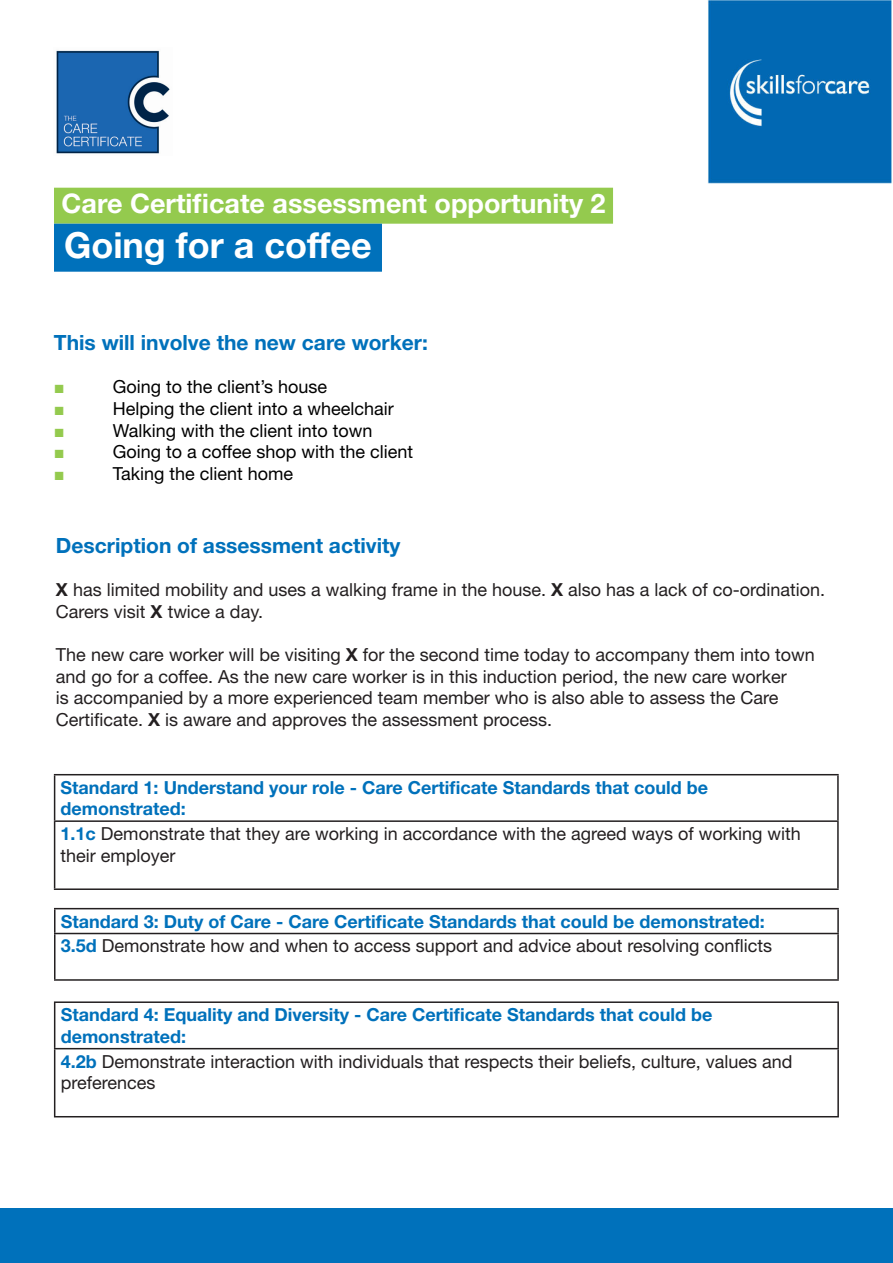
<style>
.page{position:relative;width:893px;height:1263px;background:#fff}
.page>*{position:absolute;margin:0;border:0;box-sizing:border-box;transform-origin:0 0}
.t1{font:700 36px "Helvetica Neue LT Std";color:#fff}
.t2{font:700 27px "Helvetica Neue LT Std";color:#fff}
.t3{font:700 21px "Helvetica Neue LT Std";color:#0071bb}
.t4{font:18px/21.6px "Helvetica Neue LT Std";color:#231f20}
.t5{font:700 18px/21.6px "Helvetica Neue LT Std";color:#0071bb}
.t6{font:18px "Helvetica Neue LT Std";color:#000}
.t7{font:18px "Times New Roman";color:#94ca4e}
.s1{font-weight:700}
.s2{font-weight:700;color:#0071bb}
</style>
<div class="page">
<img style="left:56px;top:50px;width:114px;height:104px">
<div style="left:54px;top:188px;width:559px;height:36px;background:#94ca4e"></div>
<div style="left:54px;top:224px;width:328px;height:48px;background:#0071bb"></div>
<hr style="left:54px;top:774px;width:785px;height:1px;background:#231f20">
<hr style="left:54px;top:775px;width:1px;height:45px;background:#231f20">
<hr style="left:837px;top:775px;width:2px;height:45px;background:#231f20">
<hr style="left:54px;top:820px;width:785px;height:2px;background:#231f20">
<hr style="left:54px;top:822px;width:1px;height:66px;background:#231f20">
<hr style="left:837px;top:822px;width:2px;height:66px;background:#231f20">
<hr style="left:54px;top:888px;width:785px;height:2px;background:#231f20">
<img style="left:708px;top:0;width:185px;height:183px">
<div style="left:0;top:1209px;width:893px;height:54px;background:#0071bb"></div>
<hr style="left:54px;top:908px;width:785px;height:1px;background:#231f20">
<hr style="left:54px;top:909px;width:2px;height:24px;background:#231f20">
<hr style="left:837px;top:909px;width:2px;height:24px;background:#231f20">
<hr style="left:54px;top:933px;width:785px;height:1px;background:#231f20">
<hr style="left:54px;top:934px;width:2px;height:45px;background:#231f20">
<hr style="left:837px;top:934px;width:2px;height:45px;background:#231f20">
<hr style="left:54px;top:979px;width:785px;height:2px;background:#231f20">
<hr style="left:54px;top:1001px;width:785px;height:2px;background:#231f20">
<hr style="left:54px;top:1003px;width:1px;height:45px;background:#231f20">
<hr style="left:837px;top:1003px;width:2px;height:45px;background:#231f20">
<hr style="left:54px;top:1048px;width:785px;height:1px;background:#231f20">
<hr style="left:54px;top:1049px;width:1px;height:67px;background:#231f20">
<hr style="left:837px;top:1049px;width:2px;height:67px;background:#231f20">
<hr style="left:54px;top:1116px;width:785px;height:1px;background:#231f20">
<p class="t2" style="left:62px;top:187px;width:545px">Care Certificate assessment opportunity 2</p>
<p class="t1" style="left:64px;top:223px;width:309px">Going for a coffee</p>
<p class="t3" style="left:54px;top:330px;width:376px">This will involve the new care worker:</p>
<p class="t7" style="left:54px;top:375px;width:12px">■</p>
<p class="t6" style="left:113px;top:376px;width:216px">Going to the client’s house</p>
<p class="t7" style="left:54px;top:397px;width:12px">■</p>
<p class="t6" style="left:113px;top:398px;width:283px">Helping the client into a wheelchair</p>
<p class="t7" style="left:54px;top:418px;width:12px">■</p>
<p class="t6" style="left:113px;top:419px;width:261px">Walking with the client into town</p>
<p class="t7" style="left:54px;top:440px;width:12px">■</p>
<p class="t6" style="left:113px;top:441px;width:302px">Going to a coffee shop with the client</p>
<p class="t7" style="left:54px;top:462px;width:12px">■</p>
<p class="t6" style="left:113px;top:463px;width:182px">Taking the client home</p>
<p class="t3" style="left:56px;top:532px;width:346px">Description of assessment activity</p>
<p class="t4" style="left:56px;top:579px;width:771px"><span class="s1">X</span> has limited mobility and uses a walking frame in the house. <span class="s1">X</span> also has a lack of co-ordination.<br>Carers visit <span class="s1">X</span> twice a day.</p>
<p class="t4" style="left:56px;top:643px;width:760px">The new care worker will be visiting <span class="s1">X</span> for the second time today to accompany them into town and go for a coffee. As the new care worker is in this induction period, the new care worker<br>is accompanied by a more experienced team member who is also able to assess the Care Certificate. <span class="s1">X</span> is aware and approves the assessment process.</p>
<p class="t5" style="left:61px;top:776px;width:649px">Standard 1: Understand your role - Care Certificate Standards that could be demonstrated:</p>
<p class="t4" style="left:61px;top:822px;width:742px"><span class="s2">1.1c</span> Demonstrate that they are working in accordance with the agreed ways of working with their employer</p>
<p class="t5" style="left:61px;top:910px;width:706px">Standard 3: Duty of Care - Care Certificate Standards that could be demonstrated:</p>
<p class="t4" style="left:61px;top:935px;width:713px"><span class="s2">3.5d</span> Demonstrate how and when to access support and advice about resolving conflicts</p>
<p class="t5" style="left:61px;top:1003px;width:653px">Standard 4: Equality and Diversity - Care Certificate Standards that could be demonstrated:</p>
<p class="t4" style="left:61px;top:1050px;width:733px"><span class="s2">4.2b</span> Demonstrate interaction with individuals that respects their beliefs, culture, values and preferences</p>
</div>
